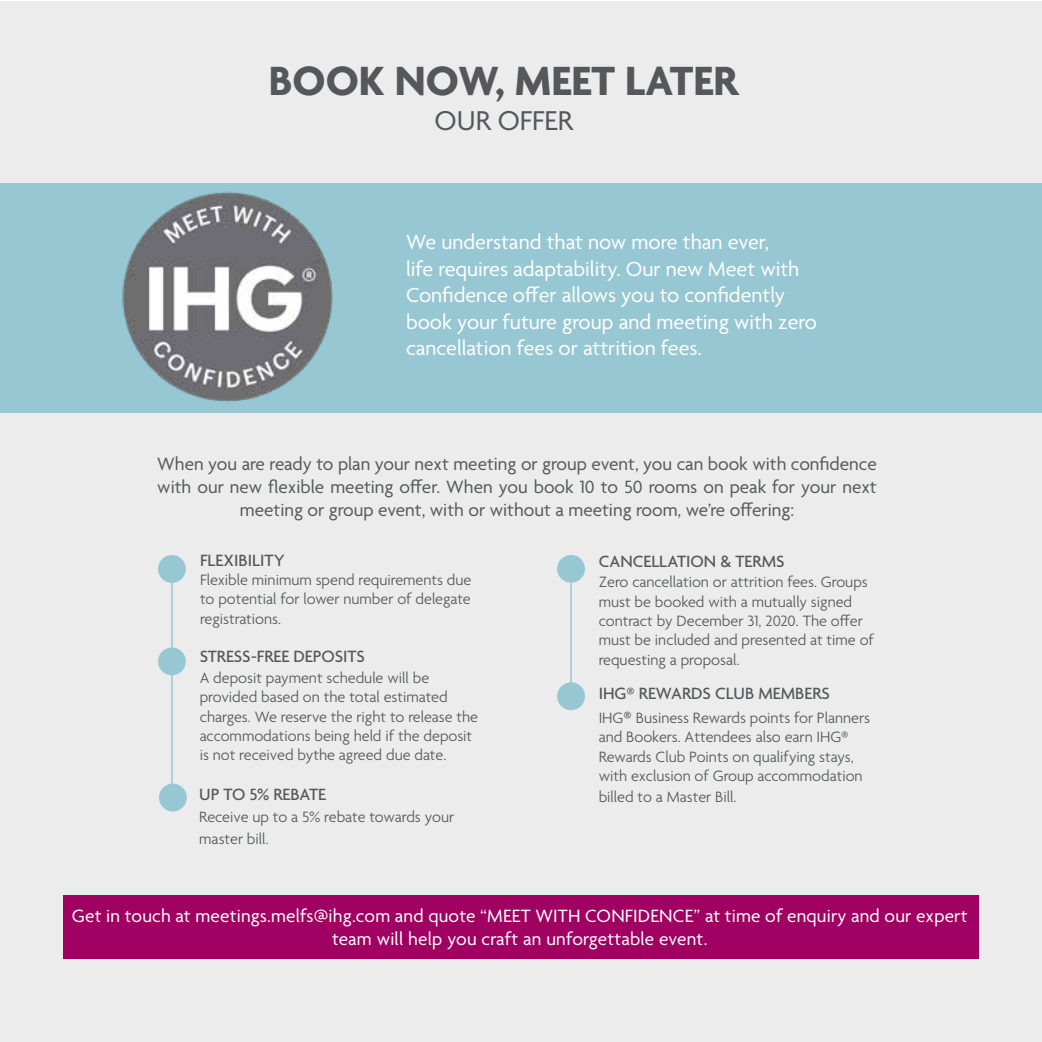
<style>
.page{position:relative;width:1042px;height:1042px;background:#fff}
.page>*{position:absolute;margin:0;border:0;box-sizing:border-box;transform-origin:0 0}
.t1{font:700 44.1px "Agenda";color:#54585a}
.t2{font:29.4px "Agenda";color:#54585a}
.t3{font:22.05px/26.4px "Agenda";color:#fff}
.t4{font:19.25px/23.1px "Agenda";color:#565a5b;text-align:center}
.t5{font:19.25px/23.1px "Agenda";letter-spacing:.01em;color:#fff;text-align:center}
.t6{font:500 17.68px "Agenda";color:#54585a}
.t7{font:300 16.28px/19.4px "Agenda";color:#54585a}
.s1{font-weight:400;font-size:17.5px;color:#565a5b}
</style>
<div class="page">
<div style="left:0;top:1px;width:1042px;height:1041px;background:#ebeceb"></div>
<div style="left:0;top:184px;width:1042px;height:229px;background:#96c7d2"></div>
<img style="left:122px;top:192px;width:211px;height:210px">
<div style="left:158px;top:555px;width:28px;height:28px;background:#96c7d2;border-radius:50%"></div>
<hr style="left:171px;top:583px;width:2px;height:218px;background:#96c7d2">
<div style="left:158px;top:647px;width:28px;height:28px;background:#96c7d2;border-radius:50%"></div>
<div style="left:557px;top:555px;width:28px;height:28px;background:#96c7d2;border-radius:50%"></div>
<hr style="left:570px;top:583px;width:2px;height:102px;background:#96c7d2">
<div style="left:557px;top:682px;width:28px;height:28px;background:#96c7d2;border-radius:50%"></div>
<div style="left:63px;top:895px;width:916px;height:64px;background:#a00062"></div>
<div style="left:159px;top:783px;width:28px;height:28px;background:#96c7d2;border-radius:50%"></div>
<h1 class="t1" style="left:269px;top:57px;width:471px">BOOK NOW, MEET LATER</h1>
<h2 class="t2" style="left:434px;top:105px;width:140px">OUR OFFER</h2>
<h3 class="t3" style="left:406px;top:230px;width:412px">We understand that now more than ever,<br>life requires adaptability. Our new Meet with Confidence offer allows you to confidently book your future group and meeting with zero cancellation fees or attrition fees.</h3>
<p class="t4" style="left:157px;top:453px;width:721px">When you are ready to plan your next meeting or group event, you can book with confidence with our new flexible meeting offer. When you book 10 to 50 rooms on peak for your next meeting or group event, with or without a meeting room, we’re offering:</p>
<p class="t6" style="left:200px;top:551px;width:86px">FLEXIBILITY</p>
<p class="t6" style="left:599px;top:551px;width:187px">CANCELLATION &amp; TERMS</p>
<p class="t7" style="left:200px;top:571px;width:273px;text-align:justify">Flexible minimum spend requirements due to potential for lower number of delegate registrations.</p>
<p class="t7" style="left:599px;top:573px;width:277px">Zero cancellation or attrition fees. Groups must be booked with a mutually signed contract by December 31, 2020. The offer must be included and presented at time of requesting a proposal.</p>
<p class="t6" style="left:200px;top:646px;width:167px">STRESS-FREE DEPOSITS</p>
<p class="t7" style="left:200px;top:669px;width:280px">A deposit payment schedule will be provided based on the total estimated charges. We reserve the right to release the accommodations being held if the deposit is not received bythe agreed due date.</p>
<p class="t6" style="left:199px;top:785px;width:129px">UP TO 5% REBATE</p>
<p class="t7" style="left:199px;top:807px;width:256px;line-height:21.2px">Receive up to a 5% rebate towards your master bill.</p>
<p class="t6" style="left:599px;top:684px;width:233px">IHG<span class="s1">®</span> REWARDS CLUB MEMBERS</p>
<p class="t7" style="left:599px;top:709px;width:273px">IHG<span class="s1">®</span> Business Rewards points for Planners and Bookers. Attendees also earn IHG® Rewards Club Points on qualifying stays, with exclusion of Group accommodation</p>
<p class="t7" style="left:599px;top:788px;width:139px">billed to a Master Bill.</p>
<p class="t5" style="left:72px;top:905px;width:897px">Get in touch at meetings.melfs@ihg.com and quote “MEET WITH CONFIDENCE” at time of enquiry and our expert team will help you craft an unforgettable event.</p>
</div>
